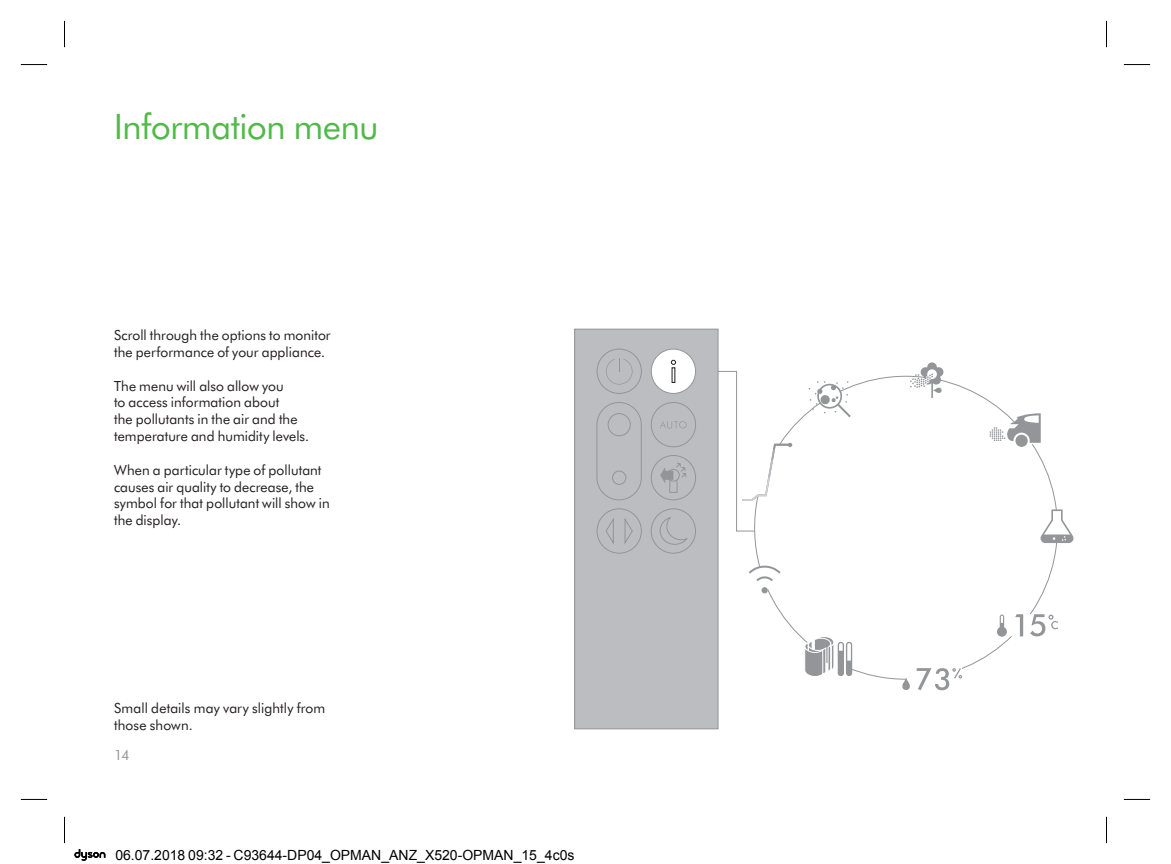
<style>
.page{position:relative;width:1171px;height:864px;background:#fff}
.page>*{position:absolute;margin:0;border:0;box-sizing:border-box;transform-origin:0 0}
.t1{font:35px "Futura B Tfor Dyson";letter-spacing:-.005em;color:#51b948}
.t2{font:14px/16.8px "Futura B Tfor Dyson";letter-spacing:.01em;color:#231f20}
.t3{font:14px "Arial";color:#000}
.t4{font:14px "Futura B Tfor Dyson";color:#939598}
</style>
<div class="page">
<div style="left:575px;top:329px;width:143px;height:399px;background:#bcbdc0"></div>
<div style="left:574px;top:328px;width:144px;height:401px;border:1px solid #939598"></div>
<div style="left:596px;top:402px;width:46px;height:98px;border:1px solid #939598;border-radius:22px"></div>
<div style="left:651px;top:402px;width:45px;height:45px;border:1px solid #939598;border-radius:50%"></div>
<div style="left:651px;top:455px;width:45px;height:45px;border:1px solid #939598;border-radius:50%"></div>
<div style="left:596px;top:348px;width:46px;height:45px;border:1px solid #939598;border-radius:50%"></div>
<div style="left:651px;top:349px;width:44px;height:44px;background:#fff;border-radius:50%"></div>
<div style="left:651px;top:348px;width:45px;height:45px;border:1px solid #939598;border-radius:50%"></div>
<svg style="left:660px;top:421px;width:26px;height:7px"></svg>
<div style="left:612px;top:470px;width:14px;height:14px;border:1px solid #939598;border-radius:50%"></div>
<div style="left:608px;top:413px;width:23px;height:23px;border:1px solid #939598;border-radius:50%"></div>
<svg style="left:660px;top:462px;width:27px;height:31px"></svg>
<svg style="left:671px;top:360px;width:5px;height:4px"></svg>
<div style="left:651px;top:508px;width:45px;height:45px;border:1px solid #939598;border-radius:50%"></div>
<div style="left:596px;top:508px;width:46px;height:45px;border:1px solid #939598;border-radius:50%"></div>
<svg style="left:658px;top:517px;width:31px;height:29px"></svg>
<svg style="left:605px;top:518px;width:9px;height:26px"></svg>
<svg style="left:624px;top:518px;width:9px;height:26px"></svg>
<svg style="left:606px;top:358px;width:26px;height:26px"></svg>
<svg style="left:906px;top:666px;width:59px;height:24px"></svg>
<svg style="left:902px;top:677px;width:8px;height:12px"></svg>
<div style="left:846px;top:641px;width:6px;height:34px;border:1px solid #939598;border-radius:2px"></div>
<svg style="left:804px;top:637px;width:47px;height:39px"></svg>
<svg style="left:749px;top:563px;width:31px;height:32px"></svg>
<div style="left:761px;top:587px;width:7px;height:6px;background:#939598;border-radius:50%"></div>
<svg style="left:997px;top:612px;width:61px;height:25px"></svg>
<svg style="left:716px;top:370px;width:76px;height:161px"></svg>
<div style="left:1015px;top:434px;width:12px;height:12px;background:#939598;border-radius:50%"></div>
<svg style="left:989px;top:413px;width:51px;height:32px"></svg>
<svg style="left:808px;top:381px;width:43px;height:36px"></svg>
<svg style="left:910px;top:362px;width:34px;height:36px"></svg>
<svg style="left:1040px;top:509px;width:33px;height:34px"></svg>
<svg style="left:21px;top:64px;width:26px;height:1px"></svg>
<svg style="left:1124px;top:64px;width:26px;height:1px"></svg>
<svg style="left:21px;top:798px;width:26px;height:1px"></svg>
<svg style="left:1124px;top:798px;width:26px;height:1px"></svg>
<svg style="left:64px;top:21px;width:1px;height:26px"></svg>
<svg style="left:64px;top:816px;width:1px;height:26px"></svg>
<svg style="left:1106px;top:21px;width:1px;height:26px"></svg>
<svg style="left:1106px;top:816px;width:1px;height:26px"></svg>
<svg style="left:74px;top:849px;width:31px;height:11px"></svg>
<h1 class="t1" style="left:114px;top:103px;width:266px">Information menu</h1>
<p class="t2" style="left:114px;top:326px;width:218px">Scroll through the options to monitor the performance of your appliance.</p>
<p class="t2" style="left:114px;top:376px;width:197px">The menu will also allow you<br>to access information about<br>the pollutants in the air and the temperature and humidity levels.</p>
<p class="t2" style="left:114px;top:460px;width:217px">When a particular type of pollutant causes air quality to decrease, the symbol for that pollutant will show in the display.</p>
<p class="t2" style="left:114px;top:698px;width:213px">Small details may vary slightly from those shown.</p>
<p class="t4" style="left:114px;top:745px;width:17px">14</p>
<p class="t3" style="left:115px;top:846px;width:461px">06.07.2018 09:32 - C93644-DP04_OPMAN_ANZ_X520-OPMAN_15_4c0s</p>
</div>
